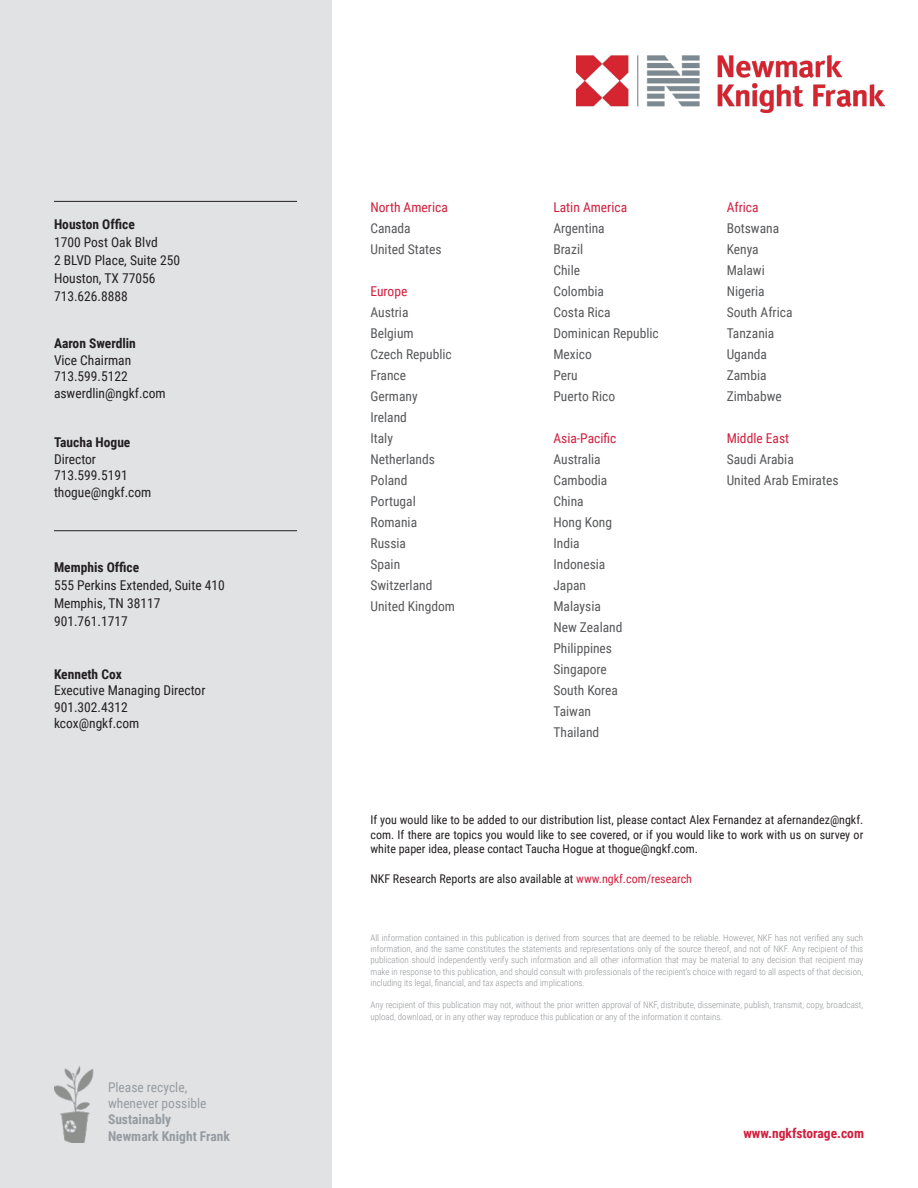
<style>
.page{position:relative;width:918px;height:1188px;background:#fff}
.page>*{position:absolute;margin:0;border:0;box-sizing:border-box;transform-origin:0 0}
.Headers{font:13.5px "Roboto Condensed";color:#57585a}
.Headers-2{font:13.5px "Roboto Condensed";color:#231f20}
.Headers-3{font:700 13.5px "Roboto Condensed";color:#231f20}
.Headers-4{font:13.5px "Roboto Condensed";color:#d21e3d}
.t1{font:13.5px "Roboto Condensed";color:#959ca1}
.t2{font:700 13.5px "Roboto Condensed";color:#959ca1}
.t3{font:700 13.5px "Roboto Condensed";color:#d21e3d}
.t4{font:12px/14.2px "Roboto Condensed";color:#231f20;text-align:justify}
.t5{font:300 9px/11.2px "Roboto Condensed";color:#939598;text-align:justify}
.s1{color:#d21e3d}
</style>
<div class="page">
<div style="left:0;top:0;width:331px;height:1188px;background:#e1e2e4"></div>
<hr style="left:54px;top:201px;width:243px;height:1px;background:#231f20">
<hr style="left:54px;top:530px;width:243px;height:1px;background:#231f20">
<img style="left:55px;top:1066px;width:39px;height:77px">
<img style="left:576px;top:55px;width:308px;height:57px">
<p class="Headers-3" style="left:54px;top:215px;width:82px">Houston Office</p>
<p class="Headers-2" style="left:54px;top:233px;width:105px">1700 Post Oak Blvd</p>
<p class="Headers-2" style="left:54px;top:251px;width:128px">2 BLVD Place, Suite 250</p>
<p class="Headers-2" style="left:54px;top:269px;width:103px">Houston, TX 77056</p>
<p class="Headers-2" style="left:54px;top:287px;width:75px">713.626.8888</p>
<p class="Headers-3" style="left:54px;top:334px;width:83px">Aaron Swerdlin</p>
<p class="Headers-2" style="left:54px;top:350px;width:79px">Vice Chairman</p>
<p class="Headers-2" style="left:54px;top:367px;width:75px">713.599.5122</p>
<p class="Headers-2" style="left:54px;top:383px;width:113px">aswerdlin@ngkf.com</p>
<p class="Headers-3" style="left:54px;top:433px;width:78px">Taucha Hogue</p>
<p class="Headers-2" style="left:54px;top:449px;width:44px">Director</p>
<p class="Headers-2" style="left:54px;top:466px;width:75px">713.599.5191</p>
<p class="Headers-2" style="left:54px;top:482px;width:99px">thogue@ngkf.com</p>
<p class="Headers-3" style="left:54px;top:558px;width:87px">Memphis Office</p>
<p class="Headers-2" style="left:54px;top:576px;width:172px">555 Perkins Extended, Suite 410</p>
<p class="Headers-2" style="left:54px;top:594px;width:108px">Memphis, TN 38117</p>
<p class="Headers-2" style="left:54px;top:612px;width:75px">901.761.1717</p>
<p class="Headers-3" style="left:54px;top:665px;width:69px">Kenneth Cox</p>
<p class="Headers-2" style="left:54px;top:681px;width:153px">Executive Managing Director</p>
<p class="Headers-2" style="left:54px;top:698px;width:75px">901.302.4312</p>
<p class="Headers-2" style="left:54px;top:714px;width:87px">kcox@ngkf.com</p>
<p class="t1" style="left:108px;top:1078px;width:81px">Please recycle,</p>
<p class="t1" style="left:108px;top:1094px;width:100px">whenever possible</p>
<p class="t2" style="left:108px;top:1110px;width:65px">Sustainably</p>
<p class="t2" style="left:108px;top:1126px;width:123px">Newmark Knight Frank</p>
<p class="Headers-4" style="left:370px;top:198px;width:79px">North America</p>
<p class="Headers" style="left:370px;top:219px;width:42px">Canada</p>
<p class="Headers" style="left:370px;top:240px;width:73px">United States</p>
<p class="Headers-4" style="left:370px;top:282px;width:38px">Europe</p>
<p class="Headers" style="left:370px;top:303px;width:40px">Austria</p>
<p class="Headers" style="left:370px;top:324px;width:45px">Belgium</p>
<p class="Headers" style="left:370px;top:345px;width:83px">Czech Republic</p>
<p class="Headers" style="left:370px;top:366px;width:37px">France</p>
<p class="Headers" style="left:370px;top:387px;width:49px">Germany</p>
<p class="Headers" style="left:370px;top:408px;width:38px">Ireland</p>
<p class="Headers" style="left:370px;top:429px;width:24px">Italy</p>
<p class="Headers" style="left:370px;top:450px;width:66px">Netherlands</p>
<p class="Headers" style="left:370px;top:471px;width:38px">Poland</p>
<p class="Headers" style="left:370px;top:492px;width:47px">Portugal</p>
<p class="Headers" style="left:370px;top:513px;width:48px">Romania</p>
<p class="Headers" style="left:370px;top:534px;width:37px">Russia</p>
<p class="Headers" style="left:370px;top:555px;width:31px">Spain</p>
<p class="Headers" style="left:370px;top:576px;width:63px">Switzerland</p>
<p class="Headers" style="left:370px;top:597px;width:86px">United Kingdom</p>
<p class="Headers-4" style="left:553px;top:198px;width:75px">Latin America</p>
<p class="Headers" style="left:553px;top:219px;width:53px">Argentina</p>
<p class="Headers" style="left:553px;top:240px;width:31px">Brazil</p>
<p class="Headers" style="left:553px;top:261px;width:28px">Chile</p>
<p class="Headers" style="left:553px;top:282px;width:52px">Colombia</p>
<p class="Headers" style="left:553px;top:303px;width:59px">Costa Rica</p>
<p class="Headers" style="left:553px;top:324px;width:107px">Dominican Republic</p>
<p class="Headers" style="left:553px;top:345px;width:40px">Mexico</p>
<p class="Headers" style="left:553px;top:366px;width:26px">Peru</p>
<p class="Headers" style="left:553px;top:387px;width:63px">Puerto Rico</p>
<p class="Headers-4" style="left:553px;top:429px;width:64px">Asia-Pacific</p>
<p class="Headers" style="left:553px;top:450px;width:49px">Australia</p>
<p class="Headers" style="left:553px;top:471px;width:55px">Cambodia</p>
<p class="Headers" style="left:553px;top:492px;width:32px">China</p>
<p class="Headers" style="left:553px;top:513px;width:60px">Hong Kong</p>
<p class="Headers" style="left:553px;top:534px;width:28px">India</p>
<p class="Headers" style="left:553px;top:555px;width:53px">Indonesia</p>
<p class="Headers" style="left:553px;top:576px;width:34px">Japan</p>
<p class="Headers" style="left:553px;top:597px;width:49px">Malaysia</p>
<p class="Headers" style="left:553px;top:618px;width:71px">New Zealand</p>
<p class="Headers" style="left:553px;top:639px;width:60px">Philippines</p>
<p class="Headers" style="left:553px;top:660px;width:55px">Singapore</p>
<p class="Headers" style="left:553px;top:681px;width:66px">South Korea</p>
<p class="Headers" style="left:553px;top:702px;width:39px">Taiwan</p>
<p class="Headers" style="left:553px;top:723px;width:47px">Thailand</p>
<p class="Headers-4" style="left:727px;top:198px;width:33px">Africa</p>
<p class="Headers" style="left:727px;top:219px;width:54px">Botswana</p>
<p class="Headers" style="left:727px;top:240px;width:34px">Kenya</p>
<p class="Headers" style="left:727px;top:261px;width:40px">Malawi</p>
<p class="Headers" style="left:727px;top:282px;width:40px">Nigeria</p>
<p class="Headers" style="left:727px;top:303px;width:67px">South Africa</p>
<p class="Headers" style="left:727px;top:324px;width:49px">Tanzania</p>
<p class="Headers" style="left:727px;top:345px;width:42px">Uganda</p>
<p class="Headers" style="left:727px;top:366px;width:41px">Zambia</p>
<p class="Headers" style="left:727px;top:387px;width:57px">Zimbabwe</p>
<p class="Headers-4" style="left:727px;top:429px;width:64px">Middle East</p>
<p class="Headers" style="left:727px;top:450px;width:69px">Saudi Arabia</p>
<p class="Headers" style="left:727px;top:471px;width:113px">United Arab Emirates</p>
<p class="t4" style="left:370px;top:812px;width:494px">If you would like to be added to our distribution list, please contact Alex Fernandez at afernandez@ngkf. com. If there are topics you would like to see covered, or if you would like to work with us on survey or white paper idea, please contact Taucha Hogue at thogue@ngkf.com.</p>
<p class="t4" style="left:370px;top:872px;width:323px">NKF Research Reports are also available at <span class="s1">www.ngkf.com/research</span></p>
<p class="t5" style="left:370px;top:932px;width:494px">All information contained in this publication is derived from sources that are deemed to be reliable. However, NKF has not verified any such information, and the same constitutes the statements and representations only of the source thereof, and not of NKF. Any recipient of this publication should independently verify such information and all other information that may be material to any decision that recipient may make in response to this publication, and should consult with professionals of the recipient’s choice with regard to all aspects of that decision, including its legal, financial, and tax aspects and implications.</p>
<p class="t5" style="left:370px;top:999px;width:494px">Any recipient of this publication may not, without the prior written approval of NKF, distribute, disseminate, publish, transmit, copy, broadcast, upload, download, or in any other way reproduce this publication or any of the information it contains.</p>
<p class="t3" style="left:743px;top:1124px;width:122px">www.ngkfstorage.com</p>
</div>
